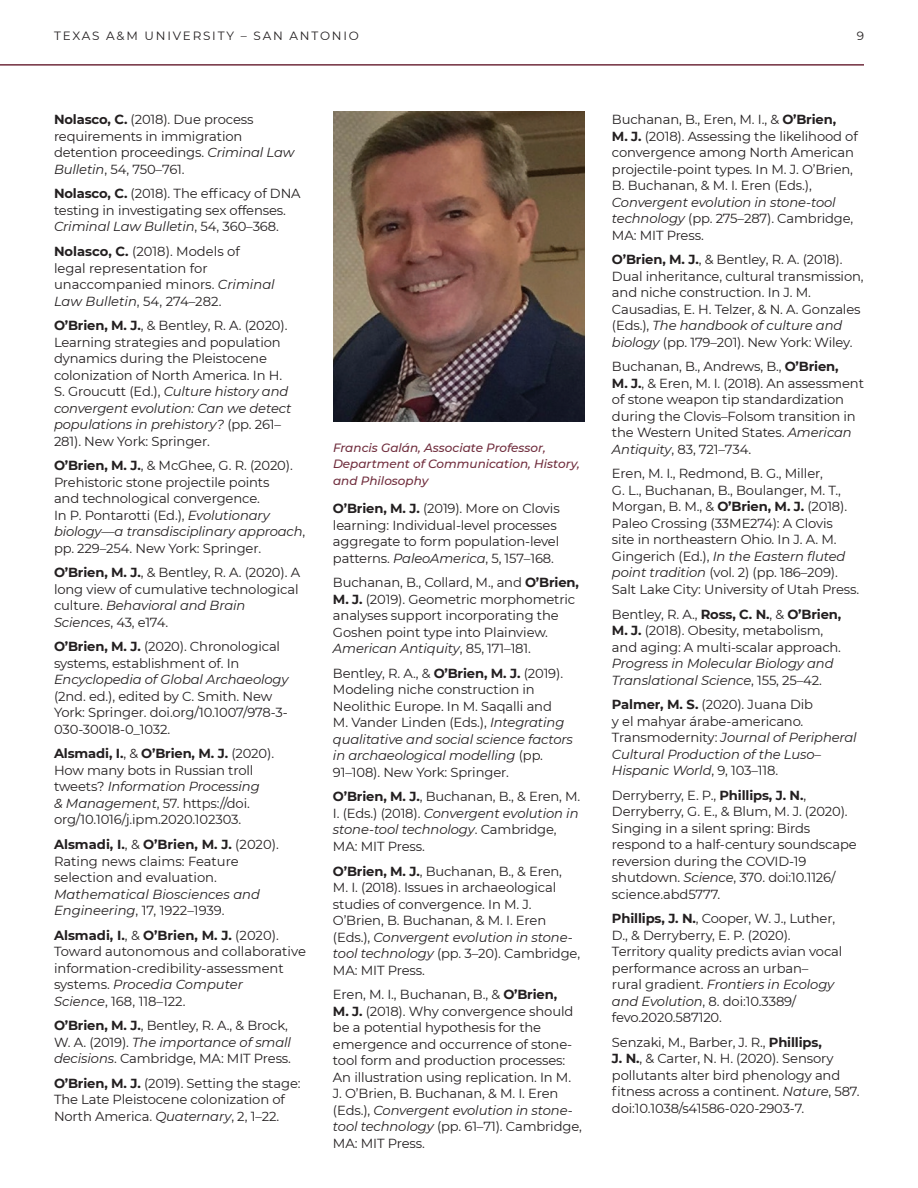
<style>
.page{position:relative;width:918px;height:1188px;background:#fff}
.page>*{position:absolute;margin:0;border:0;box-sizing:border-box;transform-origin:0 0}
.t1{font:13.2px/16.5px "Montserrat";letter-spacing:-.01em;color:#231f20}
.t2{font:italic 13.2px/16.5px "Montserrat";letter-spacing:-.01em;color:#231f20}
.t3{font:italic 500 12px/16.5px "Montserrat";color:#702d3d}
.t4{font:12px "Montserrat";letter-spacing:.15em;color:#231f20}
.s1{font-weight:700}
.s2{font-style:italic}
.s3{font-style:normal}
</style>
<div class="page">
<hr style="left:0;top:64px;width:864px;height:2px;background:#702d3d">
<img style="left:333px;top:112px;width:252px;height:309px">
<p class="t4" style="left:54px;top:28px;width:307px">TEXAS A&amp;M UNIVERSITY – SAN ANTONIO</p>
<p class="t4" style="left:857px;top:28px;width:9px">9</p>
<p class="t1" style="left:54px;top:111px;width:242px"><span class="s1">Nolasco, C.</span> (2018). Due process requirements in immigration detention proceedings. <span class="s2">Criminal Law<br>Bulletin</span>, 54, 750–761.</p>
<p class="t1" style="left:54px;top:185px;width:248px"><span class="s1">Nolasco, C.</span> (2018). The efficacy of DNA testing in investigating sex offenses.<br><span class="s2">Criminal Law Bulletin</span>, 54, 360–368.</p>
<p class="t1" style="left:54px;top:243px;width:222px"><span class="s1">Nolasco, C.</span> (2018). Models of legal representation for unaccompanied minors. <span class="s2">Criminal<br>Law Bulletin</span>, 54, 274–282.</p>
<p class="t1" style="left:54px;top:317px;width:239px"><span class="s1">O’Brien, M. J.</span>, &amp; Bentley, R. A. (2020).<br>Learning strategies and population dynamics during the Pleistocene colonization of North America. In H.<br>S. Groucutt (Ed.), <span class="s2">Culture history and convergent evolution: Can we detect populations in prehistory?</span> (pp. 261– 281). New York: Springer.</p>
<p class="t1" style="left:54px;top:457px;width:253px"><span class="s1">O’Brien, M. J.</span>, &amp; McGhee, G. R. (2020).<br>Prehistoric stone projectile points<br>and technological convergence.<br>In P. Pontarotti (Ed.), <span class="s2">Evolutionary biology—a transdisciplinary approach</span>, pp. 229–254. New York: Springer.</p>
<p class="t1" style="left:54px;top:564px;width:248px"><span class="s1">O’Brien, M. J.</span>, &amp; Bentley, R. A. (2020). A long view of cumulative technological culture. <span class="s2">Behavioral and Brain<br>Sciences</span>, 43, e174.</p>
<p class="t1" style="left:54px;top:638px;width:228px"><span class="s1">O’Brien, M. J.</span> (2020). Chronological systems, establishment of. In</p>
<p class="t2" style="left:54px;top:671px;width:236px">Encyclopedia of Global Archaeology</p>
<p class="t1" style="left:54px;top:687px;width:235px">(2nd. ed.), edited by C. Smith. New<br>York: Springer. doi.org/10.1007/978-3-<br>030-30018-0_1032.</p>
<p class="t1" style="left:54px;top:745px;width:222px"><span class="s1">Alsmadi, I.</span>, &amp; <span class="s1">O’Brien, M. J.</span> (2020).<br>How many bots in Russian troll tweets? <span class="s2">Information Processing<br>&amp; Management</span>, 57. https://doi. org/10.1016/j.ipm.2020.102303.</p>
<p class="t1" style="left:54px;top:836px;width:226px"><span class="s1">Alsmadi, I.</span>, &amp; <span class="s1">O’Brien, M. J.</span> (2020).<br>Rating news claims: Feature selection and evaluation.</p>
<p class="t2" style="left:54px;top:885px;width:208px">Mathematical Biosciences and<br>Engineering<span class="s3">, 17, 1922–1939.</span></p>
<p class="t1" style="left:54px;top:926px;width:253px"><span class="s1">Alsmadi, I.</span>, &amp; <span class="s1">O’Brien, M. J.</span> (2020).<br>Toward autonomous and collaborative information-credibility-assessment systems. <span class="s2">Procedia Computer<br>Science</span>, 168, 118–122.</p>
<p class="t1" style="left:54px;top:1017px;width:239px"><span class="s1">O’Brien, M. J.</span>, Bentley, R. A., &amp; Brock,<br>W. A. (2019). <span class="s2">The importance of small decisions</span>. Cambridge, MA: MIT Press.</p>
<p class="t1" style="left:54px;top:1074px;width:248px"><span class="s1">O’Brien, M. J.</span> (2019). Setting the stage:<br>The Late Pleistocene colonization of<br>North America. <span class="s2">Quaternary</span>, 2, 1–22.</p>
<p class="t3" style="left:333px;top:439px;width:248px">Francis Galán, Associate Professor,<br>Department of Communication, History, and Philosophy</p>
<p class="t1" style="left:333px;top:500px;width:228px"><span class="s1">O’Brien, M. J.</span> (2019). More on Clovis learning: Individual-level processes aggregate to form population-level patterns. <span class="s2">PaleoAmerica</span>, 5, 157–168.</p>
<p class="t1" style="left:333px;top:574px;width:247px">Buchanan, B., Collard, M., and <span class="s1">O’Brien, M. J.</span> (2019). Geometric morphometric analyses support incorporating the Goshen point type into Plainview.<br><span class="s2">American Antiquity</span>, 85, 171–181.</p>
<p class="t1" style="left:333px;top:664px;width:241px">Bentley, R. A., &amp; <span class="s1">O’Brien, M. J.</span> (2019).<br>Modeling niche construction in Neolithic Europe. In M. Saqalli and<br>M. Vander Linden (Eds.), <span class="s2">Integrating qualitative and social science factors in archaeological modelling</span> (pp.<br>91–108). New York: Springer.</p>
<p class="t1" style="left:333px;top:788px;width:249px"><span class="s1">O’Brien, M. J.</span>, Buchanan, B., &amp; Eren, M.<br>I. (Eds.) (2018). <span class="s2">Convergent evolution in stone-tool technology</span>. Cambridge, MA: MIT Press.</p>
<p class="t1" style="left:333px;top:862px;width:249px"><span class="s1">O’Brien, M. J.</span>, Buchanan, B., &amp; Eren, M. I. (2018). Issues in archaeological studies of convergence. In M. J.<br>O’Brien, B. Buchanan, &amp; M. I. Eren (Eds.), <span class="s2">Convergent evolution in stone&shy;tool technology</span> (pp. 3–20). Cambridge, MA: MIT Press.</p>
<p class="t1" style="left:333px;top:986px;width:250px">Eren, M. I., Buchanan, B., &amp; <span class="s1">O’Brien,<br>M. J.</span> (2018). Why convergence should be a potential hypothesis for the emergence and occurrence of stone&shy;tool form and production processes:<br>An illustration using replication. In M.<br>J. O’Brien, B. Buchanan, &amp; M. I. Eren (Eds.), <span class="s2">Convergent evolution in stone&shy;tool technology</span> (pp. 61–71). Cambridge, MA: MIT Press.</p>
<p class="t1" style="left:612px;top:111px;width:247px">Buchanan, B., Eren, M. I., &amp; <span class="s1">O’Brien,<br>M. J.</span> (2018). Assessing the likelihood of convergence among North American projectile-point types. In M. J. O’Brien, B. Buchanan, &amp; M. I. Eren (Eds.),</p>
<p class="t2" style="left:612px;top:193px;width:243px">Convergent evolution in stone-tool technology <span class="s3">(pp. 275–287). Cambridge,<br>MA: MIT Press.</span></p>
<p class="t1" style="left:612px;top:251px;width:253px"><span class="s1">O’Brien, M. J.</span>, &amp; Bentley, R. A. (2018).<br>Dual inheritance, cultural transmission, and niche construction. In J. M.<br>Causadias, E. H. Telzer, &amp; N. A. Gonzales (Eds.), <span class="s2">The handbook of culture and biology</span> (pp. 179–201). New York: Wiley.</p>
<p class="t1" style="left:612px;top:358px;width:254px">Buchanan, B., Andrews, B., <span class="s1">O’Brien,<br>M. J.</span>, &amp; Eren, M. I. (2018). An assessment of stone weapon tip standardization during the Clovis–Folsom transition in the Western United States. <span class="s2">American Antiquity</span>, 83, 721–734.</p>
<p class="t1" style="left:612px;top:465px;width:249px">Eren, M. I., Redmond, B. G., Miller,<br>G. L., Buchanan, B., Boulanger, M. T., Morgan, B. M., &amp; <span class="s1">O’Brien, M. J.</span> (2018).<br>Paleo Crossing (33ME274): A Clovis<br>site in northeastern Ohio. In J. A. M.<br>Gingerich (Ed.), <span class="s2">In the Eastern fluted point tradition</span> (vol. 2) (pp. 186–209).<br>Salt Lake City: University of Utah Press.</p>
<p class="t1" style="left:612px;top:605px;width:231px">Bentley, R. A., <span class="s1">Ross, C. N.</span>, &amp; <span class="s1">O’Brien,<br>M. J.</span> (2018). Obesity, metabolism, and aging: A multi-scalar approach.</p>
<p class="t2" style="left:612px;top:655px;width:223px">Progress in Molecular Biology and<br>Translational Science<span class="s3">, 155, 25–42.</span></p>
<p class="t1" style="left:612px;top:696px;width:246px"><span class="s1">Palmer, M. S.</span> (2020). Juana Dib<br>y el mahyar árabe-americano.<br>Transmodernity: <span class="s2">Journal of Peripheral<br>Cultural Production of the Luso–<br>Hispanic World</span>, 9, 103–118.</p>
<p class="t1" style="left:612px;top:786px;width:246px">Derryberry, E. P., <span class="s1">Phillips, J. N.</span>, Derryberry, G. E., &amp; Blum, M. J. (2020).<br>Singing in a silent spring: Birds respond to a half-century soundscape reversion during the COVID-19 shutdown. <span class="s2">Science</span>, 370. doi:10.1126/ science.abd5777.</p>
<p class="t1" style="left:612px;top:910px;width:232px"><span class="s1">Phillips, J. N.</span>, Cooper, W. J., Luther,<br>D., &amp; Derryberry, E. P. (2020).<br>Territory quality predicts avian vocal performance across an urban–<br>rural gradient. <span class="s2">Frontiers in Ecology and Evolution</span>, 8. doi:10.3389/ fevo.2020.587120.</p>
<p class="t1" style="left:612px;top:1033px;width:249px">Senzaki, M., Barber, J. R., <span class="s1">Phillips,<br>J. N.</span>, &amp; Carter, N. H. (2020). Sensory pollutants alter bird phenology and fitness across a continent. <span class="s2">Nature</span>, 587. doi:10.1038/s41586-020-2903-7.</p>
</div>
